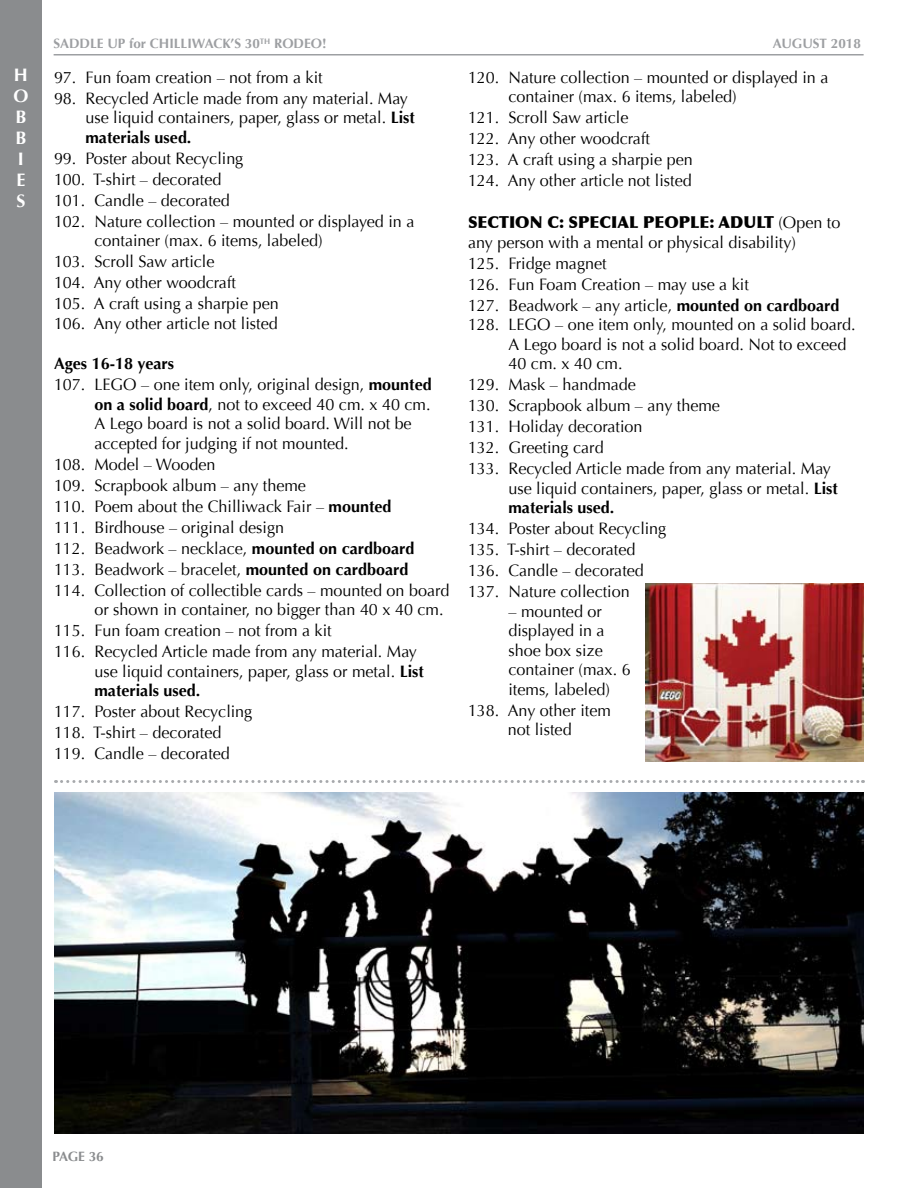
<style>
.page{position:relative;width:918px;height:1188px;background:#fff}
.page>*{position:absolute;margin:0;border:0;box-sizing:border-box;transform-origin:0 0}
.t1{font:700 18px/21px "Optima";color:#fff}
.t2{font:16.5px/21px "Optima";color:#000}
.t3{font:900 16.5px "Optima";color:#000}
.t4{font:700 13.5px "Optima";color:#9d9fa2}
.t5{font:700 13.5px "Optima";letter-spacing:-.025em;color:#8a8c8e}
.s1{font-weight:700}
</style>
<div class="page">
<div style="left:0;top:0;width:42px;height:1188px;background:#8a8c8e"></div>
<hr style="left:54px;top:54px;width:810px;height:2px;background:#9d9fa2">
<img style="left:645px;top:584px;width:219px;height:177px">
<svg style="left:56px;top:780px;width:807px;height:3px"></svg>
<img style="left:54px;top:792px;width:810px;height:342px">
<p class="t4" style="left:53px;top:36px;width:275px">SADDLE UP for CHILLIWACK’S 30<sup>TH</sup> RODEO!</p>
<p class="t4" style="left:773px;top:36px;width:90px">AUGUST 2018</p>
<p class="t1" style="left:13px;top:65px;width:16px">H<br>O<br>B<br>B<br>I<br>E<br>S</p>
<p class="t2" style="left:54px;top:67px;width:270px">97. Fun foam creation – not from a kit</p>
<p class="t2" style="left:85px;top:89px;width:331px;line-height:19.5px;text-indent:-31px">98. Recycled Article made from any material. May use liquid containers, paper, glass or metal. <span class="s1">List materials used.</span></p>
<p class="t2" style="left:54px;top:148px;width:362px">99. Poster about Recycling<br>100. T-shirt – decorated<br>101. Candle – decorated<br>102. Nature collection – mounted or displayed in a</p>
<p class="t2" style="left:54px;top:230px;width:270px;text-indent:40px">container (max. 6 items, labeled)<br>103. Scroll Saw article<br>104. Any other woodcraft<br>105. A craft using a sharpie pen</p>
<p class="t2" style="left:54px;top:313px;width:225px">106. Any other article not listed</p>
<p class="t2" style="left:54px;top:353px;width:379px"><span class="s1">Ages 16-18 years<br></span>107. LEGO – one item only, original design, <span class="s1">mounted</span></p>
<p class="t2" style="left:94px;top:395px;width:338px;line-height:19.5px"><span class="s1">on a solid board</span>, not to exceed 40 cm. x 40 cm.<br>A Lego board is not a solid board. Will not be accepted for judging if not mounted.</p>
<p class="t2" style="left:54px;top:454px;width:397px">108. Model – Wooden<br>109. Scrapbook album – any theme<br>110. Poem about the Chilliwack Fair – <span class="s1">mounted<br></span>111. Birdhouse – original design<br>112. Beadwork – necklace, <span class="s1">mounted on cardboard </span>113. Beadwork – bracelet, <span class="s1">mounted on cardboard<br></span>114. Collection of collectible cards – mounted on board</p>
<p class="t2" style="left:54px;top:599px;width:391px;text-indent:40px">or shown in container, no bigger than 40 x 40 cm.<br>115. Fun foam creation – not from a kit<br>116. Recycled Article made from any material. May</p>
<p class="t2" style="left:94px;top:662px;width:331px;line-height:19.5px">use liquid containers, paper, glass or metal. <span class="s1">List materials used.</span></p>
<p class="t2" style="left:54px;top:701px;width:200px">117. Poster about Recycling<br>118. T-shirt – decorated<br>119. Candle – decorated</p>
<p class="t2" style="left:508px;top:68px;width:322px;line-height:19.5px;text-indent:-40px">120. Nature collection – mounted or displayed in a container (max. 6 items, labeled)</p>
<p class="t2" style="left:468px;top:107px;width:226px">121. Scroll Saw article<br>122. Any other woodcraft<br>123. A craft using a sharpie pen<br>124. Any other article not listed</p>
<p class="t3" style="left:468px;top:212px;width:274px">SECTION C: SPECIAL PEOPLE: Adult</p>
<p class="t2" style="left:468px;top:213px;width:374px;line-height:19.5px;text-indent:310px">(Open to any person with a mental or physical disability)</p>
<p class="t2" style="left:468px;top:253px;width:373px">125. Fridge magnet<br>126. Fun Foam Creation – may use a kit<br>127. Beadwork – any article, <span class="s1">mounted on cardboard</span></p>
<p class="t2" style="left:508px;top:315px;width:349px;line-height:19.5px;text-indent:-40px">128. LEGO – one item only, mounted on a solid board.<br>A Lego board is not a solid board. Not to exceed<br>40 cm. x 40 cm.</p>
<p class="t2" style="left:468px;top:374px;width:365px">129. Mask – handmade<br>130. Scrapbook album – any theme<br>131. Holiday decoration<br>132. Greeting card<br>133. Recycled Article made from any material. May</p>
<p class="t2" style="left:508px;top:479px;width:331px;line-height:19.5px">use liquid containers, paper, glass or metal. <span class="s1">List materials used.</span></p>
<p class="t2" style="left:468px;top:518px;width:200px">134. Poster about Recycling<br>135. T-shirt – decorated<br>136. Candle – decorated<br>137. Nature collection</p>
<p class="t2" style="left:508px;top:602px;width:124px;line-height:19.5px">– mounted or displayed in a shoe box size container (max. 6 items, labeled)</p>
<p class="t2" style="left:468px;top:701px;width:144px;line-height:19.5px;text-align:center">138. Any other item not listed</p>
<p class="t5" style="left:53px;top:1149px;width:53px">PAGE 36</p>
</div>
